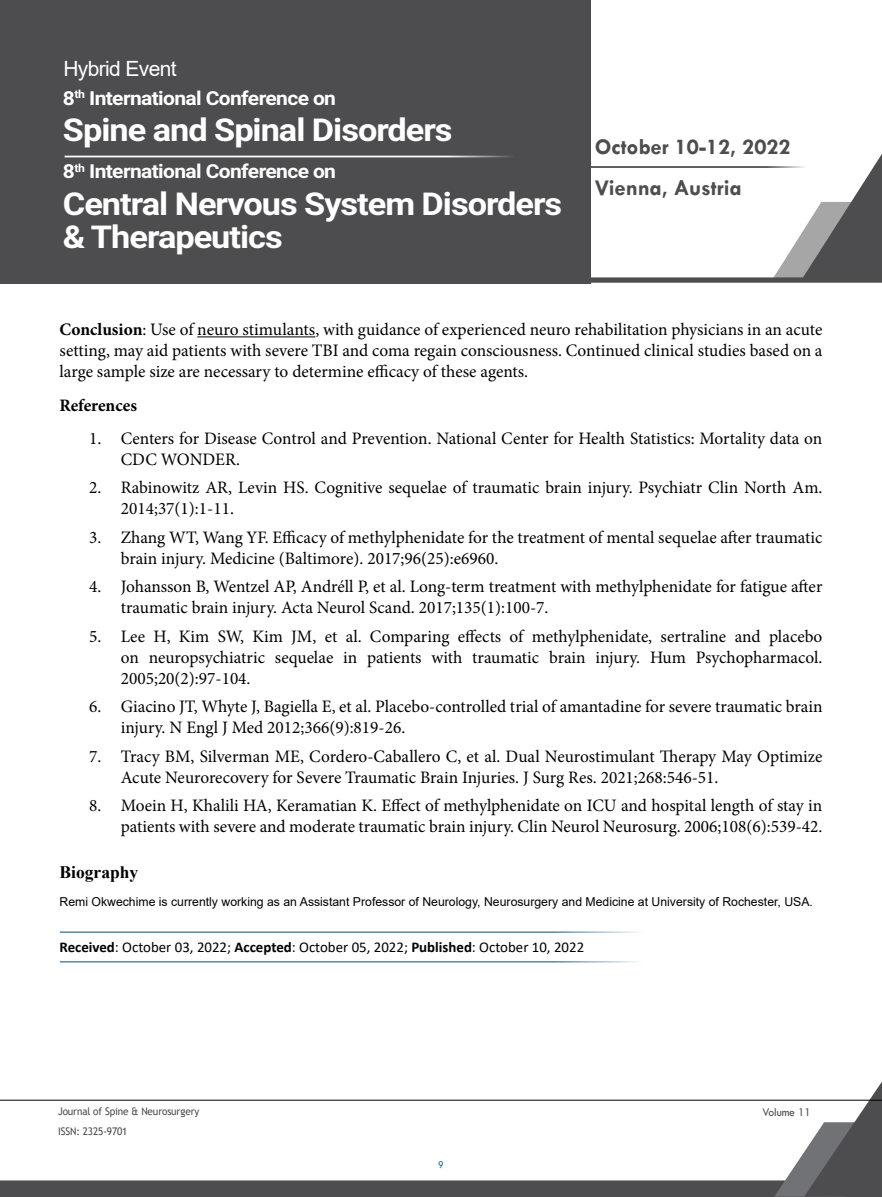
<style>
.page{position:relative;width:882px;height:1197px;background:#fff}
.page>*{position:absolute;margin:0;border:0;box-sizing:border-box;transform-origin:0 0}
.t1{font:700 31.5px/32.9px "Roboto";letter-spacing:-.03em;color:#fff;scale:1.09 1}
.t2{font:700 22.75px/41.1px "Tw Cen";color:#4d4d4f}
.t3{font:21px "Arial";letter-spacing:-.03em;color:#fff}
.t4{font:700 19.25px "Roboto";letter-spacing:-.03em;color:#fff;scale:1.09 1}
.t5{font:17.5px/21px "Minion Pro";color:#000}
.t6{font:700 17.5px "Minion Pro";letter-spacing:-.005em;color:#000}
.t7{font:700 17.5px "Times New Roman";color:#000}
.t8{font:14.88px "Calibri";color:#000}
.t9{font:12.25px "Arial";color:#000}
.t10{font:12.25px "Tw Cen";letter-spacing:-.01em;color:#4d4d4f;scale:.95 1}
.t11{font:10.5px "Trebuchet MS";letter-spacing:-.01em;color:#4d4d4f;scale:.95 1}
.t12{font:10.5px "Tw Cen";color:#15697e;scale:.95 1}
.s1{font-weight:700}
</style>
<div class="page">
<svg style="left:0;top:1081px;width:882px;height:116px"></svg>
<hr style="left:0;top:1100px;width:882px;height:1px;background:#000">
<div style="left:0;top:0;width:590px;height:283px;background:#4d4d4f"></div>
<svg style="left:64px;top:153px;width:818px;height:130px"></svg>
<hr style="left:65px;top:156px;width:477px;height:1px;background:#fff">
<hr style="left:197px;top:336px;width:118px;height:1px;background:#000">
<hr style="left:60px;top:932px;width:618px;height:1px;background:#004b84">
<hr style="left:60px;top:961px;width:618px;height:1px;background:#004b84">
<p class="t3" style="left:63px;top:54px;width:115px">Hybrid Event</p>
<p class="t4" style="left:63px;top:84px;width:252px">8<sup>th</sup> International Conference on</p>
<h1 class="t1" style="left:63px;top:113px;width:359px">Spine and Spinal Disorders</h1>
<p class="t4" style="left:63px;top:158px;width:252px">8<sup>th</sup> International Conference on</p>
<h1 class="t1" style="left:63px;top:186px;width:460px">Central Nervous System Disorders &amp; Therapeutics</h1>
<h2 class="t2" style="left:595px;top:126px;width:197px">October 10-12, 2022<br>Vienna, Austria</h2>
<p class="t5" style="left:60px;top:319px;width:765px;text-align:justify"><span class="s1">Conclusion</span>: Use of neuro stimulants, with guidance of experienced neuro rehabilitation physicians in an acute setting, may aid patients with severe TBI and coma regain consciousness. Continued clinical studies based on a large sample size are necessary to determine efficacy of these agents.</p>
<p class="t6" style="left:60px;top:393px;width:79px">References</p>
<p class="t5" style="left:121px;top:428px;width:703px;text-indent:-31px">1. Centers for Disease Control and Prevention. National Center for Health Statistics: Mortality data on<br>CDC WONDER.</p>
<p class="t5" style="left:121px;top:477px;width:703px;text-indent:-31px">2. Rabinowitz AR, Levin HS. Cognitive sequelae of traumatic brain injury. Psychiatr Clin North Am.<br>2014;37(1):1-11.</p>
<p class="t5" style="left:121px;top:527px;width:703px;text-indent:-31px">3. Zhang WT, Wang YF. Efficacy of methylphenidate for the treatment of mental sequelae after traumatic brain injury. Medicine (Baltimore). 2017;96(25):e6960.</p>
<p class="t5" style="left:121px;top:576px;width:703px;text-indent:-31px">4. Johansson B, Wentzel AP, Andréll P, et al. Long-term treatment with methylphenidate for fatigue after traumatic brain injury. Acta Neurol Scand. 2017;135(1):100-7.</p>
<p class="t5" style="left:121px;top:626px;width:703px;text-align:justify;text-indent:-31px">5. Lee H, Kim SW, Kim JM, et al. Comparing effects of methylphenidate, sertraline and placebo on neuropsychiatric sequelae in patients with traumatic brain injury. Hum Psychopharmacol.<br>2005;20(2):97-104.</p>
<p class="t5" style="left:121px;top:696px;width:703px;text-indent:-31px">6. Giacino JT, Whyte J, Bagiella E, et al. Placebo-controlled trial of amantadine for severe traumatic brain injury. N Engl J Med 2012;366(9):819-26.</p>
<p class="t5" style="left:121px;top:746px;width:703px;text-indent:-31px">7. Tracy BM, Silverman ME, Cordero-Caballero C, et al. Dual Neurostimulant Therapy May Optimize<br>Acute Neurorecovery for Severe Traumatic Brain Injuries. J Surg Res. 2021;268:546-51.</p>
<p class="t5" style="left:89px;top:795px;width:735px;text-align:right">8. Moein H, Khalili HA, Keramatian K. Effect of methylphenidate on ICU and hospital length of stay in patients with severe and moderate traumatic brain injury. Clin Neurol Neurosurg. 2006;108(6):539-42.</p>
<p class="t7" style="left:60px;top:859px;width:80px">Biography</p>
<p class="t9" style="left:60px;top:893px;width:755px">Remi Okwechime is currently working as an Assistant Professor of Neurology, Neurosurgery and Medicine at University of Rochester, USA.</p>
<p class="t8" style="left:60px;top:937px;width:526px"><span class="s1">Received</span>: October 03, 2022; <span class="s1">Accepted</span>: October 05, 2022; <span class="s1">Published</span>: October 10, 2022</p>
<p class="t11" style="left:58px;top:1105px;width:150px">Journal of Spine &amp; Neurosurgery</p>
<p class="t10" style="left:762px;top:1104px;width:53px">Volume 11</p>
<p class="t11" style="left:58px;top:1125px;width:75px">ISSN: 2325-9701</p>
<p class="t12" style="left:438px;top:1159px;width:7px">9</p>
</div>
